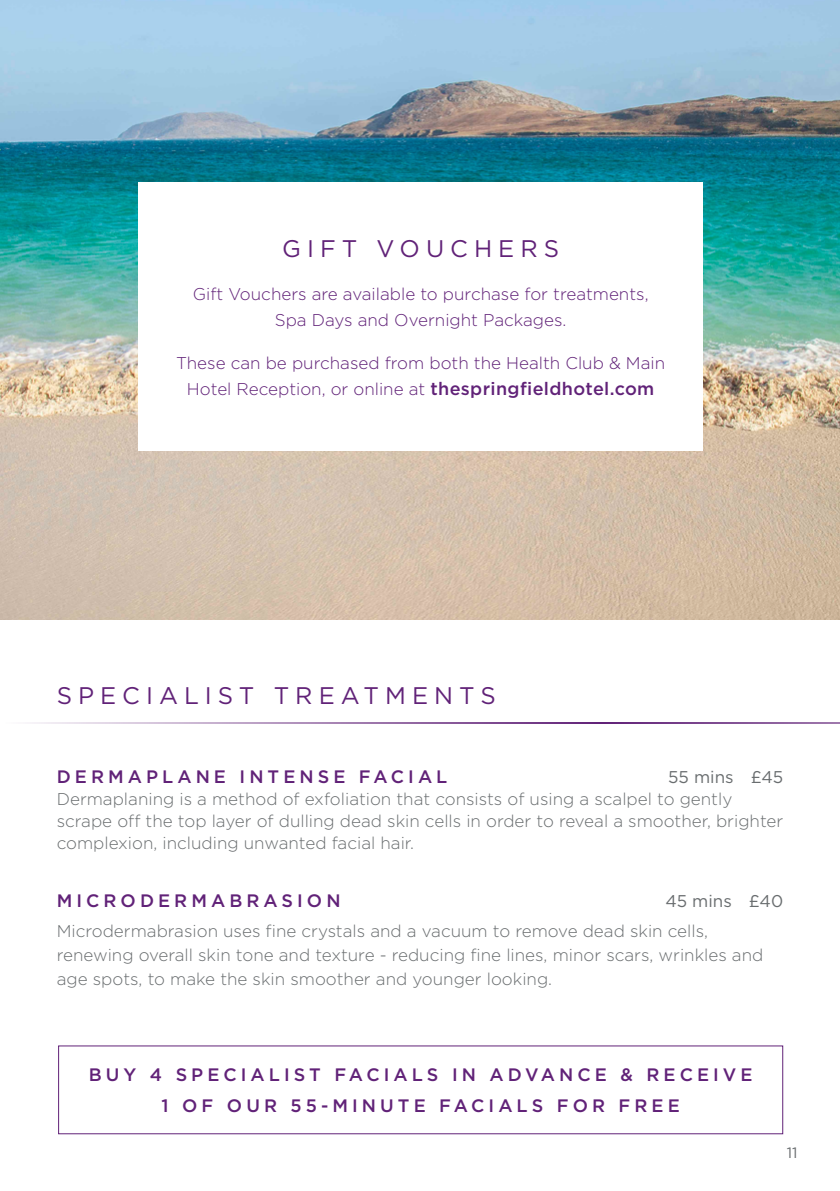
<style>
.page{position:relative;width:840px;height:1191px;background:#fff}
.page>*{position:absolute;margin:0;border:0;box-sizing:border-box;transform-origin:0 0}
.t1{font:24px "Gotham HTF";letter-spacing:.25em;color:#612278}
.t2{font:500 18px/30.6px "Gotham HTF";letter-spacing:.225em;color:#612278;text-align:center}
.t3{font:300 17px/22px "Gotham HTF";color:#696d6f}
.t4{font:300 17px/26px "Gotham HTF";color:#612278;text-align:center}
.t5{font:17px "Gotham HTF";color:#696d6f}
.t6{font:15px "Gotham HTF";color:#696d6f}
.s1{font-weight:500;font-size:18px}
</style>
<div class="page">
<img style="left:0;top:0;width:839px;height:619px">
<div style="left:138px;top:183px;width:564px;height:268px;background:#fff"></div>
<hr style="left:6px;top:722px;width:596px;height:1px;background:#612278">
<hr style="left:600px;top:722px;width:239px;height:1px;background:#612278">
<h1 class="t1" style="left:282px;top:235px;width:278px">GIFT VOUCHERS</h1>
<p class="t4" style="left:193px;top:280px;width:457px">Gift Vouchers are available to purchase for treatments,<br>Spa Days and Overnight Packages.</p>
<p class="t4" style="left:176px;top:349px;width:490px">These can be purchased from both the Health Club &amp; Main<br>Hotel Reception, or online at <span class="s1">thespringfieldhotel.com</span></p>
<h1 class="t1" style="left:57px;top:682px;width:440px">SPECIALIST TREATMENTS</h1>
<p class="t2" style="left:57px;top:760px;width:392px">DERMAPLANE INTENSE FACIAL</p>
<p class="t5" style="left:667px;top:767px;width:116px">55 mins £45</p>
<p class="t3" style="left:57px;top:787px;width:727px">Dermaplaning is a method of exfoliation that consists of using a scalpel to gently scrape off the top layer of dulling dead skin cells in order to reveal a smoother, brighter complexion, including unwanted facial hair.</p>
<p class="t2" style="left:57px;top:885px;width:285px">MICRODERMABRASION</p>
<p class="t5" style="left:665px;top:891px;width:119px">45 mins £40</p>
<p class="t3" style="left:57px;top:918px;width:707px;line-height:24px">Microdermabrasion uses fine crystals and a vacuum to remove dead skin cells, renewing overall skin tone and texture - reducing fine lines, minor scars, wrinkles and age spots, to make the skin smoother and younger looking.</p>
<p class="t2" style="left:89px;top:1059px;width:665px">BUY 4 SPECIALIST FACIALS IN ADVANCE &amp; RECEIVE<br>1 OF OUR 55-MINUTE FACIALS FOR FREE</p>
<p class="t6" style="left:786px;top:1144px;width:12px">11</p>
</div>
